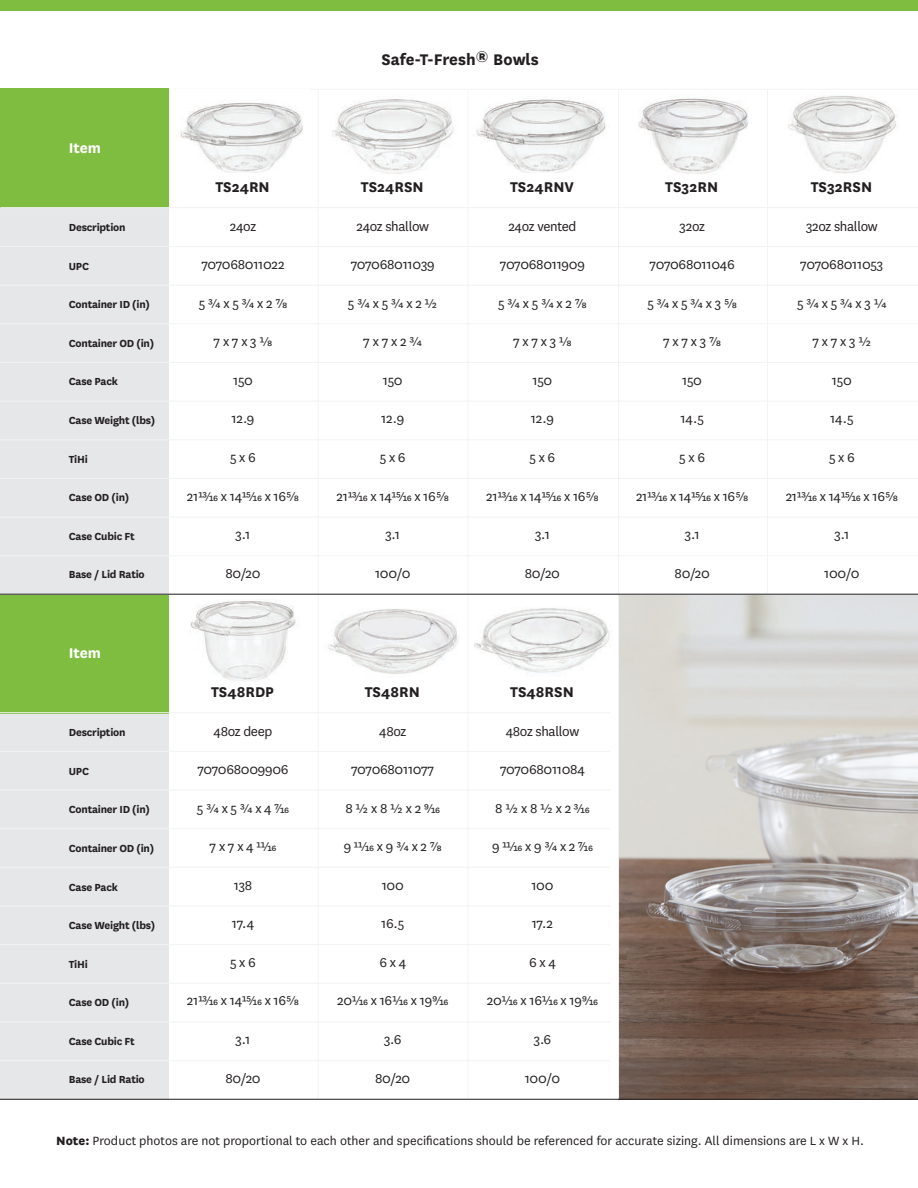
<style>
.page{position:relative;width:918px;height:1188px;background:#fff}
.page>*{position:absolute;margin:0;border:0;box-sizing:border-box;transform-origin:0 0}
.t1{font:700 18px "National";color:#231f20}
.t2{font:700 16.5px "National";color:#231f20}
.t3{font:700 16.5px "National";color:#fff}
.t4{font:15px "National";letter-spacing:-.02em;color:#231f20}
.t5{font:13.95px "National";color:#231f20}
.t6{font:700 12px "National";letter-spacing:-.02em;color:#231f20}
.s1{font-weight:800}
</style>
<div class="page">
<img style="left:619px;top:595px;width:299px;height:504px">
<img style="left:476px;top:99px;width:130px;height:74px">
<hr style="left:174px;top:89px;width:744px;height:1px;background:#f2f3f4">
<img style="left:180px;top:100px;width:123px;height:73px">
<img style="left:332px;top:99px;width:122px;height:75px">
<img style="left:638px;top:98px;width:111px;height:76px">
<img style="left:788px;top:96px;width:108px;height:78px">
<img style="left:190px;top:601px;width:106px;height:80px">
<img style="left:328px;top:609px;width:130px;height:65px">
<img style="left:474px;top:608px;width:136px;height:65px">
<div style="left:0;top:713px;width:169px;height:387px;background:#e6e7e9"></div>
<div style="left:0;top:594px;width:169px;height:119px;background:#7fbd41"></div>
<hr style="left:0;top:751px;width:610px;height:1px;background:#f2f3f4">
<hr style="left:0;top:790px;width:610px;height:1px;background:#f2f3f4">
<hr style="left:0;top:828px;width:610px;height:1px;background:#f2f3f4">
<hr style="left:0;top:867px;width:610px;height:1px;background:#f2f3f4">
<hr style="left:0;top:906px;width:610px;height:1px;background:#f2f3f4">
<hr style="left:0;top:944px;width:610px;height:1px;background:#f2f3f4">
<hr style="left:0;top:983px;width:610px;height:1px;background:#f2f3f4">
<hr style="left:0;top:1022px;width:610px;height:1px;background:#f2f3f4">
<hr style="left:0;top:1060px;width:610px;height:1px;background:#f2f3f4">
<hr style="left:318px;top:594px;width:1px;height:505px;background:#f2f3f4">
<hr style="left:468px;top:594px;width:1px;height:505px;background:#f2f3f4">
<hr style="left:618px;top:594px;width:1px;height:505px;background:#f2f3f4">
<hr style="left:0;top:712px;width:610px;height:1px;background:#f2f3f4">
<hr style="left:0;top:1099px;width:918px;height:1px;background:#231f20">
<div style="left:0;top:208px;width:169px;height:387px;background:#e6e7e9"></div>
<div style="left:0;top:89px;width:169px;height:119px;background:#7fbd41"></div>
<hr style="left:0;top:246px;width:918px;height:1px;background:#f2f3f4">
<hr style="left:0;top:285px;width:918px;height:1px;background:#f2f3f4">
<hr style="left:0;top:323px;width:918px;height:1px;background:#f2f3f4">
<hr style="left:0;top:362px;width:918px;height:1px;background:#f2f3f4">
<hr style="left:0;top:401px;width:918px;height:1px;background:#f2f3f4">
<hr style="left:0;top:439px;width:918px;height:1px;background:#f2f3f4">
<hr style="left:0;top:478px;width:918px;height:1px;background:#f2f3f4">
<hr style="left:0;top:517px;width:918px;height:1px;background:#f2f3f4">
<hr style="left:0;top:555px;width:918px;height:1px;background:#f2f3f4">
<hr style="left:318px;top:89px;width:1px;height:505px;background:#f2f3f4">
<hr style="left:468px;top:89px;width:1px;height:505px;background:#f2f3f4">
<hr style="left:618px;top:89px;width:1px;height:505px;background:#f2f3f4">
<hr style="left:767px;top:89px;width:1px;height:505px;background:#f2f3f4">
<hr style="left:0;top:207px;width:918px;height:1px;background:#f2f3f4">
<hr style="left:0;top:594px;width:918px;height:1px;background:#231f20">
<div style="left:0;top:0;width:918px;height:10px;background:#7fbd41"></div>
<p class="t3" style="left:69px;top:136px;width:34px">Item</p>
<p class="t6" style="left:69px;top:219px;width:58px">Description</p>
<p class="t6" style="left:69px;top:258px;width:22px">UPC</p>
<p class="t6" style="left:69px;top:296px;width:83px">Container ID (in)</p>
<p class="t6" style="left:69px;top:335px;width:87px">Container OD (in)</p>
<p class="t6" style="left:69px;top:373px;width:51px">Case Pack</p>
<p class="t6" style="left:69px;top:412px;width:88px">Case Weight (lbs)</p>
<p class="t6" style="left:69px;top:450px;width:21px">TiHi</p>
<p class="t6" style="left:69px;top:489px;width:62px">Case OD (in)</p>
<p class="t6" style="left:69px;top:528px;width:68px">Case Cubic Ft</p>
<p class="t6" style="left:69px;top:566px;width:77px">Base / Lid Ratio</p>
<p class="t3" style="left:69px;top:641px;width:34px">Item</p>
<p class="t6" style="left:69px;top:724px;width:58px">Description</p>
<p class="t6" style="left:69px;top:763px;width:22px">UPC</p>
<p class="t6" style="left:69px;top:801px;width:83px">Container ID (in)</p>
<p class="t6" style="left:69px;top:840px;width:87px">Container OD (in)</p>
<p class="t6" style="left:69px;top:878px;width:51px">Case Pack</p>
<p class="t6" style="left:69px;top:917px;width:88px">Case Weight (lbs)</p>
<p class="t6" style="left:69px;top:956px;width:21px">TiHi</p>
<p class="t6" style="left:69px;top:994px;width:62px">Case OD (in)</p>
<p class="t6" style="left:69px;top:1033px;width:68px">Case Cubic Ft</p>
<p class="t6" style="left:69px;top:1071px;width:77px">Base / Lid Ratio</p>
<p class="t2" style="left:215px;top:176px;width:56px">TS24RN</p>
<p class="t4" style="left:230px;top:216px;width:28px">24oz</p>
<p class="t4" style="left:201px;top:255px;width:85px">707068011022</p>
<p class="t4" style="left:199px;top:293px;width:90px">5 3/4 x 5 3/4 x 2 7/8</p>
<p class="t4" style="left:214px;top:332px;width:60px">7 x 7 x 3 1/8</p>
<p class="t4" style="left:233px;top:371px;width:21px">150</p>
<p class="t4" style="left:231px;top:409px;width:25px">12.9</p>
<p class="t4" style="left:230px;top:448px;width:27px">5 x 6</p>
<p class="t4" style="left:187px;top:486px;width:114px">21 13/16 x 14 15/16 x 16 5/8</p>
<p class="t4" style="left:236px;top:525px;width:16px">3.1</p>
<p class="t4" style="left:225px;top:563px;width:37px">80/20</p>
<p class="t2" style="left:211px;top:681px;width:65px">TS48RDP</p>
<p class="t4" style="left:214px;top:721px;width:60px">48oz deep</p>
<p class="t4" style="left:197px;top:760px;width:93px">707068009906</p>
<p class="t4" style="left:197px;top:798px;width:94px">5 3/4 x 5 3/4 x 4 7/16</p>
<p class="t4" style="left:210px;top:837px;width:68px">7 x 7 x 4 11/16</p>
<p class="t4" style="left:234px;top:875px;width:20px">138</p>
<p class="t4" style="left:232px;top:914px;width:24px">17.4</p>
<p class="t4" style="left:230px;top:953px;width:27px">5 x 6</p>
<p class="t4" style="left:187px;top:991px;width:114px">21 13/16 x 14 15/16 x 16 5/8</p>
<p class="t4" style="left:236px;top:1030px;width:16px">3.1</p>
<p class="t4" style="left:225px;top:1068px;width:37px">80/20</p>
<p class="t1" style="left:382px;top:46px;width:159px">Safe-T-Fresh® Bowls</p>
<p class="t2" style="left:361px;top:176px;width:64px">TS24RSN</p>
<p class="t4" style="left:356px;top:216px;width:74px">24oz shallow</p>
<p class="t4" style="left:351px;top:255px;width:85px">707068011039</p>
<p class="t4" style="left:348px;top:293px;width:91px">5 3/4 x 5 3/4 x 2 1/2</p>
<p class="t4" style="left:363px;top:332px;width:60px">7 x 7 x 2 3/4</p>
<p class="t4" style="left:383px;top:371px;width:21px">150</p>
<p class="t4" style="left:381px;top:409px;width:25px">12.9</p>
<p class="t4" style="left:380px;top:448px;width:27px">5 x 6</p>
<p class="t4" style="left:337px;top:486px;width:114px">21 13/16 x 14 15/16 x 16 5/8</p>
<p class="t4" style="left:385px;top:525px;width:16px">3.1</p>
<p class="t4" style="left:375px;top:563px;width:37px">100/0</p>
<p class="t2" style="left:510px;top:176px;width:65px">TS24RNV</p>
<p class="t4" style="left:508px;top:216px;width:70px">24oz vented</p>
<p class="t4" style="left:500px;top:255px;width:87px">707068011909</p>
<p class="t4" style="left:498px;top:293px;width:90px">5 3/4 x 5 3/4 x 2 7/8</p>
<p class="t4" style="left:513px;top:332px;width:60px">7 x 7 x 3 1/8</p>
<p class="t4" style="left:533px;top:371px;width:21px">150</p>
<p class="t4" style="left:531px;top:409px;width:25px">12.9</p>
<p class="t4" style="left:530px;top:448px;width:27px">5 x 6</p>
<p class="t4" style="left:486px;top:486px;width:114px">21 13/16 x 14 15/16 x 16 5/8</p>
<p class="t4" style="left:535px;top:525px;width:16px">3.1</p>
<p class="t4" style="left:525px;top:563px;width:37px">80/20</p>
<p class="t2" style="left:365px;top:681px;width:57px">TS48RN</p>
<p class="t4" style="left:379px;top:721px;width:29px">48oz</p>
<p class="t4" style="left:351px;top:760px;width:85px">707068011077</p>
<p class="t4" style="left:346px;top:798px;width:96px">8 1/2 x 8 1/2 x 2 9/16</p>
<p class="t4" style="left:344px;top:837px;width:100px">9 11/16 x 9 3/4 x 2 7/8</p>
<p class="t4" style="left:382px;top:875px;width:24px">100</p>
<p class="t4" style="left:381px;top:914px;width:24px">16.5</p>
<p class="t4" style="left:379px;top:953px;width:28px">6 x 4</p>
<p class="t4" style="left:337px;top:991px;width:113px">20 1/16 x 16 1/16 x 19 9/16</p>
<p class="t4" style="left:384px;top:1030px;width:19px">3.6</p>
<p class="t4" style="left:375px;top:1068px;width:37px">80/20</p>
<p class="t2" style="left:510px;top:681px;width:65px">TS48RSN</p>
<p class="t4" style="left:506px;top:721px;width:75px">48oz shallow</p>
<p class="t4" style="left:500px;top:760px;width:86px">707068011084</p>
<p class="t4" style="left:495px;top:798px;width:96px">8 1/2 x 8 1/2 x 2 3/16</p>
<p class="t4" style="left:492px;top:837px;width:102px">9 11/16 x 9 3/4 x 2 7/16</p>
<p class="t4" style="left:531px;top:875px;width:24px">100</p>
<p class="t4" style="left:532px;top:914px;width:23px">17.2</p>
<p class="t4" style="left:529px;top:953px;width:28px">6 x 4</p>
<p class="t4" style="left:487px;top:991px;width:113px">20 1/16 x 16 1/16 x 19 9/16</p>
<p class="t4" style="left:534px;top:1030px;width:19px">3.6</p>
<p class="t4" style="left:525px;top:1068px;width:37px">100/0</p>
<p class="t2" style="left:665px;top:176px;width:54px">TS32RN</p>
<p class="t4" style="left:680px;top:216px;width:27px">32oz</p>
<p class="t4" style="left:650px;top:255px;width:87px">707068011046</p>
<p class="t4" style="left:647px;top:293px;width:91px">5 3/4 x 5 3/4 x 3 5/8</p>
<p class="t4" style="left:663px;top:332px;width:59px">7 x 7 x 3 7/8</p>
<p class="t4" style="left:682px;top:371px;width:21px">150</p>
<p class="t4" style="left:681px;top:409px;width:25px">14.5</p>
<p class="t4" style="left:679px;top:448px;width:27px">5 x 6</p>
<p class="t4" style="left:636px;top:486px;width:114px">21 13/16 x 14 15/16 x 16 5/8</p>
<p class="t4" style="left:685px;top:525px;width:16px">3.1</p>
<p class="t4" style="left:675px;top:563px;width:37px">80/20</p>
<p class="t2" style="left:811px;top:176px;width:63px">TS32RSN</p>
<p class="t4" style="left:806px;top:216px;width:73px">32oz shallow</p>
<p class="t4" style="left:800px;top:255px;width:85px">707068011053</p>
<p class="t4" style="left:797px;top:293px;width:91px">5 3/4 x 5 3/4 x 3 1/4</p>
<p class="t4" style="left:812px;top:332px;width:60px">7 x 7 x 3 1/2</p>
<p class="t4" style="left:832px;top:371px;width:21px">150</p>
<p class="t4" style="left:830px;top:409px;width:25px">14.5</p>
<p class="t4" style="left:829px;top:448px;width:27px">5 x 6</p>
<p class="t4" style="left:786px;top:486px;width:114px">21 13/16 x 14 15/16 x 16 5/8</p>
<p class="t4" style="left:834px;top:525px;width:16px">3.1</p>
<p class="t4" style="left:824px;top:563px;width:37px">100/0</p>
<p class="t5" style="left:56px;top:1132px;width:809px"><span class="s1">Note:</span> Product photos are not proportional to each other and specifications should be referenced for accurate sizing. All dimensions are L x W x H.</p>
</div>
